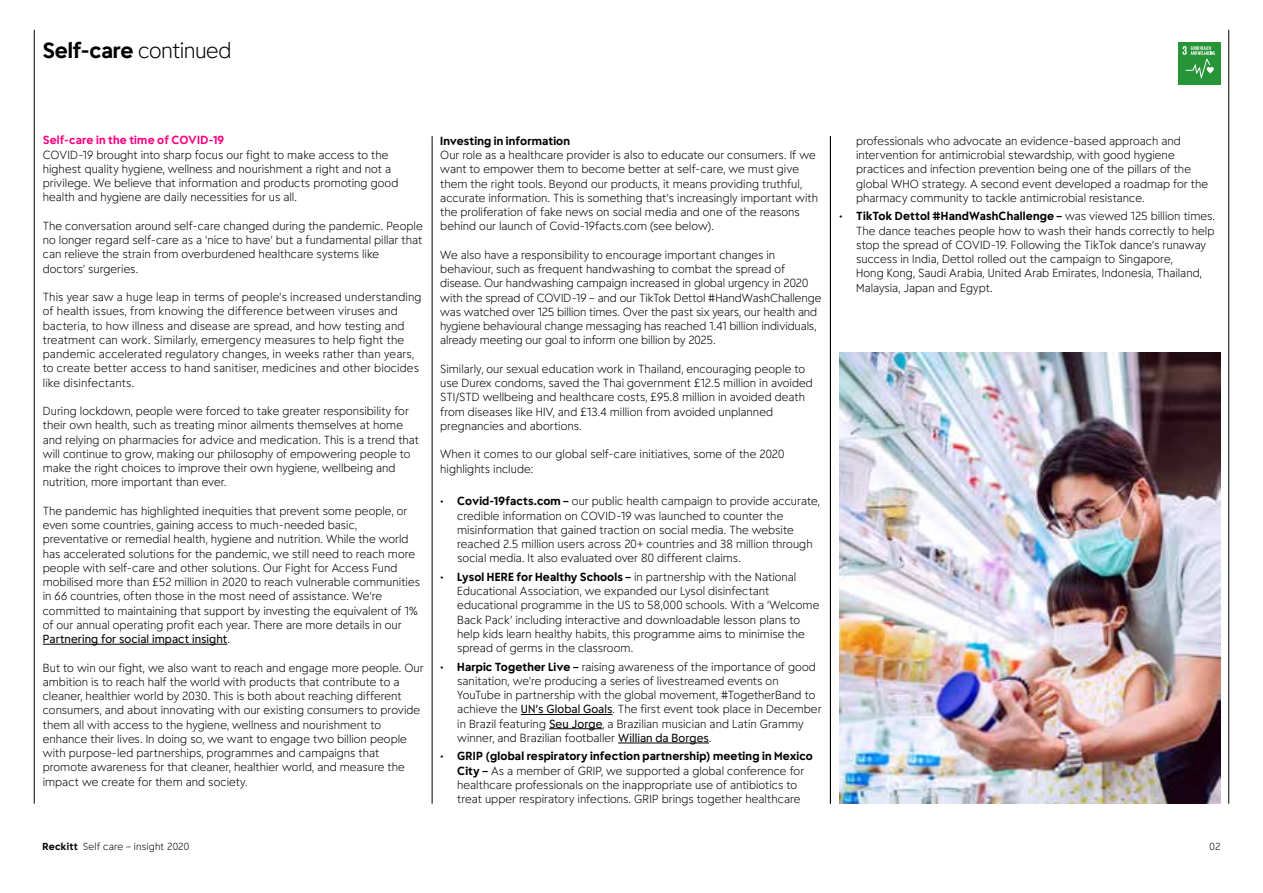
<style>
.page{position:relative;width:1263px;height:893px;background:#fff}
.page>*{position:absolute;margin:0;border:0;box-sizing:border-box;transform-origin:0 0}
.t1{font:700 21px "Energy";letter-spacing:-.01em;color:#000}
.t2{font:300 11.25px/14.2px "Energy";color:#000}
.t3{font:700 11.25px "Energy";letter-spacing:.015em;color:#ff007f}
.t4{font:700 11.25px "Energy";letter-spacing:.01em;color:#000}
.t5{font:300 9.75px "Energy";letter-spacing:.015em;color:#000}
.s1{font-weight:300}
.s2{font-weight:400}
.s3{font-weight:700}
</style>
<div class="page">
<hr style="left:34px;top:30px;width:1px;height:774px;background:#000">
<hr style="left:432px;top:136px;width:1px;height:668px;background:#000">
<hr style="left:1228px;top:30px;width:1px;height:774px;background:#000">
<div style="left:1178px;top:43px;width:42px;height:42px;background:#289438"></div>
<svg style="left:1182px;top:46px;width:33px;height:32px"></svg>
<hr style="left:830px;top:136px;width:1px;height:668px;background:#000">
<img style="left:839px;top:353px;width:381px;height:451px">
<hr style="left:43px;top:644px;width:184px;height:1px;background:#000">
<hr style="left:521px;top:714px;width:91px;height:1px;background:#000">
<hr style="left:549px;top:728px;width:53px;height:1px;background:#000">
<hr style="left:618px;top:743px;width:91px;height:1px;background:#000">
<h1 class="t1" style="left:43px;top:36px;width:190px">Self-care <span class="s1">continued</span></h1>
<p class="t3" style="left:43px;top:133px;width:183px">Self-care in the time of COVID-19</p>
<p class="t2" style="left:43px;top:147px;width:357px">COVID-19 brought into sharp focus our fight to make access to the highest quality hygiene, wellness and nourishment a right and not a privilege. We believe that information and products promoting good health and hygiene are daily necessities for us all.</p>
<p class="t2" style="left:43px;top:218px;width:381px">The conversation around self-care changed during the pandemic. People no longer regard self-care as a ‘nice to have’ but a fundamental pillar that can relieve the strain from overburdened healthcare systems like doctors’ surgeries.</p>
<p class="t2" style="left:43px;top:290px;width:380px">This year saw a huge leap in terms of people’s increased understanding of health issues, from knowing the difference between viruses and bacteria, to how illness and disease are spread, and how testing and treatment can work. Similarly, emergency measures to help fight the pandemic accelerated regulatory changes, in weeks rather than years, to create better access to hand sanitiser, medicines and other biocides like disinfectants.</p>
<p class="t2" style="left:43px;top:404px;width:378px">During lockdown, people were forced to take greater responsibility for their own health, such as treating minor ailments themselves at home and relying on pharmacies for advice and medication. This is a trend that will continue to grow, making our philosophy of empowering people to make the right choices to improve their own hygiene, wellbeing and nutrition, more important than ever.</p>
<p class="t2" style="left:43px;top:503px;width:379px">The pandemic has highlighted inequities that prevent some people, or even some countries, gaining access to much-needed basic, preventative or remedial health, hygiene and nutrition. While the world has accelerated solutions for the pandemic, we still need to reach more people with self-care and other solutions. Our Fight for Access Fund mobilised more than £52 million in 2020 to reach vulnerable communities in 66 countries, often those in the most need of assistance. We’re committed to maintaining that support by investing the equivalent of 1% of our annual operating profit each year. There are more details in our <span class="s2">Partnering for social impact insight</span>.</p>
<p class="t2" style="left:43px;top:660px;width:382px">But to win our fight, we also want to reach and engage more people. Our ambition is to reach half the world with products that contribute to a cleaner, healthier world by 2030. This is both about reaching different consumers, and about innovating with our existing consumers to provide them all with access to the hygiene, wellness and nourishment to enhance their lives. In doing so, we want to engage two billion people with purpose-led partnerships, programmes and campaigns that promote awareness for that cleaner, healthier world, and measure the impact we create for them and society.</p>
<p class="t4" style="left:440px;top:133px;width:131px">Investing in information</p>
<p class="t2" style="left:440px;top:148px;width:379px">Our role as a healthcare provider is also to educate our consumers. If we want to empower them to become better at self-care, we must give them the right tools. Beyond our products, it means providing truthful, accurate information. This is something that’s increasingly important with the proliferation of fake news on social media and one of the reasons behind our launch of Covid-19facts.com (see below).</p>
<p class="t2" style="left:440px;top:247px;width:383px">We also have a responsibility to encourage important changes in behaviour, such as frequent handwashing to combat the spread of disease. Our handwashing campaign increased in global urgency in 2020 with the spread of COVID-19 – and our TikTok Dettol #HandWashChallenge was watched over 125 billion times. Over the past six years, our health and hygiene behavioural change messaging has reached 1.41 billion individuals, already meeting our goal to inform one billion by 2025.</p>
<p class="t2" style="left:440px;top:361px;width:374px">Similarly, our sexual education work in Thailand, encouraging people to use Durex condoms, saved the Thai government £12.5 million in avoided STI/STD wellbeing and healthcare costs, £95.8 million in avoided death from diseases like HIV, and £13.4 million from avoided unplanned pregnancies and abortions.</p>
<p class="t2" style="left:440px;top:447px;width:346px">When it comes to our global self-care initiatives, some of the 2020 highlights include:</p>
<p class="t2" style="left:457px;top:494px;width:364px;text-indent:-17px">• <span class="s3">Covid-19facts.com –</span> our public health campaign to provide accurate, credible information on COVID-19 was launched to counter the misinformation that gained traction on social media. The website reached 2.5 million users across 20+ countries and 38 million through social media. It also evaluated over 80 different claims.</p>
<p class="t2" style="left:457px;top:570px;width:364px;text-indent:-17px">• <span class="s3">Lysol HERE for Healthy Schools –</span> in partnership with the National Educational Association, we expanded our Lysol disinfectant educational programme in the US to 58,000 schools. With a ‘Welcome Back Pack’ including interactive and downloadable lesson plans to help kids learn healthy habits, this programme aims to minimise the spread of germs in the classroom.</p>
<p class="t2" style="left:457px;top:659px;width:366px;text-indent:-17px">• <span class="s3">Harpic Together Live –</span> raising awareness of the importance of good sanitation, we’re producing a series of livestreamed events on YouTube in partnership with the global movement, #TogetherBand to achieve the <span class="s2">UN’s Global Goals</span>. The first event took place in December in Brazil featuring <span class="s2">Seu Jorge</span>, a Brazilian musician and Latin Grammy winner, and Brazilian footballer <span class="s2">Willian da Borges</span>.</p>
<p class="t2" style="left:457px;top:749px;width:357px;text-indent:-17px">• <span class="s3">GRIP (global respiratory infection partnership) meeting in Mexico City –</span> As a member of GRIP, we supported a global conference for healthcare professionals on the inappropriate use of antibiotics to treat upper respiratory infections. GRIP brings together healthcare</p>
<p class="t2" style="left:856px;top:134px;width:353px">professionals who advocate an evidence-based approach and intervention for antimicrobial stewardship, with good hygiene practices and infection prevention being one of the pillars of the global WHO strategy. A second event developed a roadmap for the pharmacy community to tackle antimicrobial resistance.</p>
<p class="t2" style="left:856px;top:209px;width:360px;text-indent:-17px">• <span class="s3">TikTok Dettol #HandWashChallenge –</span> was viewed 125 billion times.<br>The dance teaches people how to wash their hands correctly to help stop the spread of COVID-19. Following the TikTok dance’s runaway success in India, Dettol rolled out the campaign to Singapore,<br>Hong Kong, Saudi Arabia, United Arab Emirates, Indonesia, Thailand, Malaysia, Japan and Egypt.</p>
<p class="t5" style="left:43px;top:841px;width:148px"><span class="s3">Reckitt</span> Self care – insight 2020</p>
<p class="t5" style="left:1209px;top:841px;width:12px">02</p>
</div>
